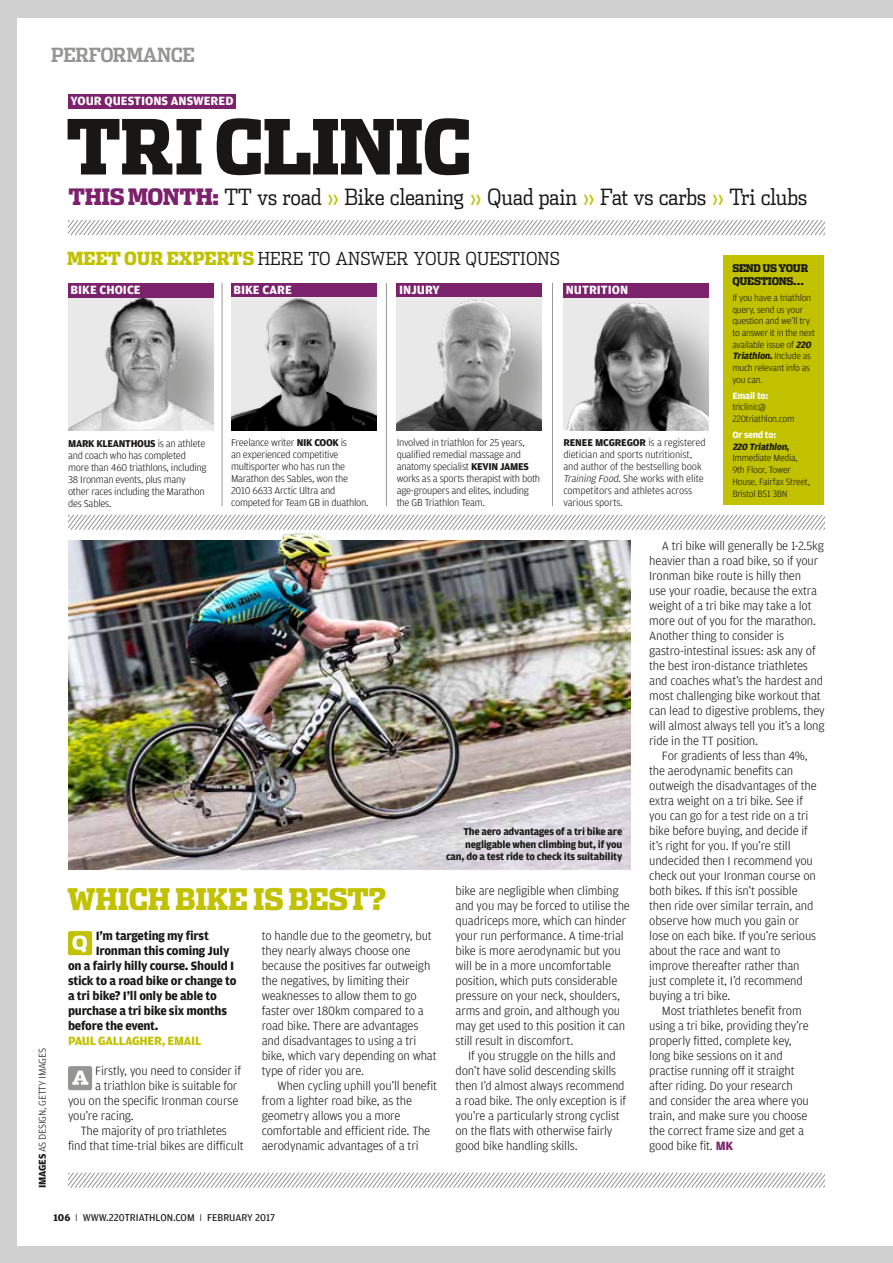
<style>
.page{position:relative;width:893px;height:1263px;background:#fff}
.page>*{position:absolute;margin:0;border:0;box-sizing:border-box;transform-origin:0 0}
.t1{font:900 75.45px "Dispatch Cond";letter-spacing:-.02em;color:#181716}
.t2{font:900 29.55px "Dispatch Cond";letter-spacing:-.015em;color:#c1c100}
.t3{font:300 22.5px "Dispatch Cond";letter-spacing:-.02em;color:#181716}
.t4{font:700 19.5px "Dispatch Cond";letter-spacing:-.02em;color:#959594}
.t5{font:300 18px "Dispatch Cond";color:#181716}
.t6{font:300 12.75px/15px "Amplitude";letter-spacing:-.015em;color:#181716}
.t7{font:700 12.75px "Amplitude";letter-spacing:-.02em;color:#181716}
.t8{font:700 12.75px "Amplitude";color:#fff}
.t9{font:700 12.75px "Amplitude";letter-spacing:-.02em;color:#c1c100}
.t10{font:300 10.5px/12px "Amplitude";letter-spacing:-.025em;color:#181716}
.t11{font:700 10.5px/12.6px "Amplitude";letter-spacing:-.02em;color:#181716;text-align:right}
.t12{font:10.5px "Amplitude";color:#181716}
.t13{font:900 10.5px/12.6px "Dispatch Cond";letter-spacing:-.025em;color:#181716}
.t14{font:300 9.75px/11.7px "Amplitude";letter-spacing:-.025em;color:#181716}
.t15{font:700 9.75px "Amplitude";letter-spacing:-.025em;color:#fff}
.s1{font-weight:900;color:#7c226c}
.s2{color:#c1c100}
.s3{font-weight:700}
.s4{font-weight:900;color:#c1c100}
.s5{font-style:italic}
.s6{font-weight:700;font-style:italic}
.s7{font-weight:700;color:#fff}
.s8{font-weight:700;color:#7c226c}
.s9{font-weight:300}
</style>
<div class="page">
<img style="left:563px;top:298px;width:145px;height:132px">
<img style="left:68px;top:540px;width:563px;height:329px">
<div style="left:0;top:0;width:17px;height:1263px;background:#d0cfcf"></div>
<div style="left:0;top:0;width:893px;height:18px;background:#d0cfcf"></div>
<div style="left:0;top:1247px;width:893px;height:16px;background:#d0cfcf"></div>
<div style="left:397px;top:283px;width:145px;height:14px;background:#7c226c"></div>
<div style="left:231px;top:283px;width:145px;height:14px;background:#7c226c"></div>
<img style="left:231px;top:297px;width:145px;height:133px">
<img style="left:68px;top:297px;width:145px;height:133px">
<svg style="left:68px;top:220px;width:757px;height:15px"></svg>
<hr style="left:222px;top:283px;width:1px;height:223px;background:#959594">
<svg style="left:68px;top:515px;width:757px;height:15px"></svg>
<hr style="left:386px;top:283px;width:1px;height:223px;background:#959594">
<hr style="left:552px;top:283px;width:1px;height:223px;background:#959594">
<div style="left:68px;top:283px;width:145px;height:14px;background:#7c226c"></div>
<svg style="left:68px;top:1173px;width:757px;height:15px"></svg>
<div style="left:68px;top:94px;width:168px;height:14px;background:#7c226c"></div>
<div style="left:563px;top:283px;width:145px;height:14px;background:#7c226c"></div>
<div style="left:724px;top:255px;width:100px;height:250px;background:#c1c100"></div>
<img style="left:397px;top:297px;width:145px;height:133px">
<img style="left:279px;top:532px;width:53px;height:22px">
<div style="left:68px;top:931px;width:24px;height:24px;background:#c1c100;border-radius:2px"></div>
<svg style="left:72px;top:935px;width:15px;height:18px"></svg>
<div style="left:68px;top:1066px;width:24px;height:24px;background:#959594;border-radius:2px"></div>
<svg style="left:72px;top:1071px;width:16px;height:14px"></svg>
<h3 class="t4" style="left:51px;top:43px;width:146px">PERFORMANCE</h3>
<p class="t8" style="left:70px;top:94px;width:165px">YOUR QUESTIONS ANSWERED</p>
<h1 class="t1" style="left:66px;top:98px;width:408px">TRI CLINIC</h1>
<h3 class="t3" style="left:69px;top:183px;width:741px"><span class="s1">THIS MONTH:</span> TT vs road <span class="s2">››</span> Bike cleaning <span class="s2">››</span> Quad pain <span class="s2">››</span> Fat vs carbs <span class="s2">››</span> Tri clubs</h3>
<p class="t10" style="left:36px;top:1188px;width:141px;rotate:-90deg"><span class="s3">IMAGES</span> AS DESIGN, GETTY IMAGES</p>
<h3 class="t5" style="left:67px;top:248px;width:494px"><span class="s4">MEET OUR EXPERTS</span> HERE TO ANSWER YOUR QUESTIONS</h3>
<p class="t8" style="left:70px;top:283px;width:72px">BIKE CHOICE</p>
<p class="t8" style="left:233px;top:283px;width:60px">BIKE CARE</p>
<p class="t8" style="left:399px;top:283px;width:42px">INJURY</p>
<p class="t8" style="left:566px;top:283px;width:64px">NUTRITION</p>
<p class="t10" style="left:68px;top:438px;width:140px"><span class="s3">MARK KLEANTHOUS</span> is an athlete and coach who has completed more than 460 triathlons, including<br>38 Ironman events, plus many other races including the Marathon des Sables.</p>
<p class="t10" style="left:231px;top:437px;width:139px">Freelance writer <span class="s3">NIK COOK</span> is<br>an experienced competitive multisporter who has run the<br>Marathon des Sables, won the<br>2010 6633 Arctic Ultra and competed for Team GB in duathlon.</p>
<p class="t10" style="left:397px;top:437px;width:145px">Involved in triathlon for 25 years, qualified remedial massage and anatomy specialist <span class="s3">KEVIN JAMES </span>works as a sports therapist with both age-groupers and elites, including the GB Triathlon Team.</p>
<p class="t10" style="left:563px;top:437px;width:144px"><span class="s3">RENEE MCGREGOR</span> is a registered dietician and sports nutritionist, and author of the bestselling book<br><span class="s5">Training Food</span>. She works with elite competitors and athletes across various sports.</p>
<p class="t13" style="left:732px;top:262px;width:77px">SEND US YOUR<br>QUESTIONS…</p>
<p class="t14" style="left:732px;top:292px;width:84px">If you have a triathlon query, send us your question and we’ll try to answer it in the next available issue of <span class="s6">220<br>Triathlon</span><span class="s3">.</span> I n c l u d e a s much relevant info as you can.</p>
<p class="t15" style="left:732px;top:390px;width:38px">Email to:</p>
<p class="t14" style="left:732px;top:401px;width:64px">triclinic@<br>220triathlon.com</p>
<p class="t14" style="left:732px;top:429px;width:79px"><span class="s7">Or send to:<br></span><span class="s6">220 Triathlon</span><span class="s3">,<br></span>Immediate Media,<br>9th Floor, Tower<br>House, Fairfax Street,<br>Bristol BS1 3BN</p>
<h2 class="t2" style="left:67px;top:879px;width:321px">WHICH BIKE IS BEST?</h2>
<p class="t7" style="left:96px;top:929px;width:115px">I’m targeting my first</p>
<p class="t7" style="left:96px;top:944px;width:135px">Ironman this coming July</p>
<p class="t7" style="left:68px;top:959px;width:168px">on a fairly hilly course. Should I</p>
<p class="t7" style="left:68px;top:974px;width:170px">stick to a road bike or change to</p>
<p class="t7" style="left:68px;top:989px;width:150px">a tri bike? I’ll only be able to</p>
<p class="t7" style="left:68px;top:1004px;width:161px">purchase a tri bike six months</p>
<p class="t7" style="left:68px;top:1019px;width:92px">before the event.</p>
<p class="t9" style="left:68px;top:1034px;width:135px">PAUL GALLAGHER, EMAIL</p>
<p class="t6" style="left:95px;top:1063px;width:147px">Firstly, you need to consider if</p>
<p class="t6" style="left:95px;top:1078px;width:144px">a triathlon bike is suitable for</p>
<p class="t6" style="left:68px;top:1093px;width:172px">you on the specific Ironman course</p>
<p class="t6" style="left:68px;top:1108px;width:67px">you’re racing.</p>
<p class="t6" style="left:81px;top:1123px;width:148px">The majority of pro triathletes</p>
<p class="t6" style="left:68px;top:1138px;width:177px">find that time-trial bikes are difficult</p>
<p class="t6" style="left:262px;top:928px;width:176px">to handle due to the geometry, but they nearly always choose one because the positives far outweigh the negatives, by limiting their weaknesses to allow them to go faster over 180km compared to a road bike. There are advantages and disadvantages to using a tri bike, which vary depending on what type of rider you are.</p>
<p class="t6" style="left:262px;top:1078px;width:177px;text-indent:16px">When cycling uphill you’ll benefit from a lighter road bike, as the geometry allows you a more comfortable and efficient ride. The aerodynamic advantages of a tri</p>
<p class="t11" style="left:446px;top:826px;width:178px">The aero advantages of a tri bike are negligable when climbing but, if you can, do a test ride to check its suitability</p>
<p class="t6" style="left:455px;top:883px;width:176px">bike are negligible when climbing and you may be forced to utilise the quadriceps more, which can hinder your run performance. A time-trial bike is more aerodynamic but you will be in a more uncomfortable position, which puts considerable pressure on your neck, shoulders, arms and groin, and although you may get used to this position it can still result in discomfort.</p>
<p class="t6" style="left:455px;top:1048px;width:172px;text-indent:13px">If you struggle on the hills and don’t have solid descending skills then I’d almost always recommend a road bike. The only exception is if you’re a particularly strong cyclist on the flats with otherwise fairly good bike handling skills.</p>
<p class="t6" style="left:649px;top:538px;width:177px;text-indent:13px">A tri bike will generally be 1-2.5kg heavier than a road bike, so if your Ironman bike route is hilly then<br>use your roadie, because the extra weight of a tri bike may take a lot more out of you for the marathon.<br>Another thing to consider is gastro-intestinal issues: ask any of the best iron-distance triathletes and coaches what’s the hardest and most challenging bike workout that can lead to digestive problems, they will almost always tell you it’s a long ride in the TT position.</p>
<p class="t6" style="left:649px;top:748px;width:169px;text-indent:13px">For gradients of less than 4%, the aerodynamic benefits can outweigh the disadvantages of the extra weight on a tri bike. See if you can go for a test ride on a tri bike before buying, and decide if it’s right for you. If you’re still undecided then I recommend you check out your Ironman course on both bikes. If this isn’t possible then ride over similar terrain, and observe how much you gain or lose on each bike. If you’re serious about the race and want to improve thereafter rather than just complete it, I’d recommend buying a tri bike.</p>
<p class="t6" style="left:649px;top:1003px;width:161px;text-indent:13px">Most triathletes benefit from using a tri bike, providing they’re properly fitted, complete key, long bike sessions on it and practise running off it straight after riding. Do your research and consider the area where you train, and make sure you choose the correct frame size and get a good bike fit. <span class="s8">MK</span></p>
<p class="t12" style="left:54px;top:1212px;width:223px"><span class="s3">106</span> <span class="s9">I</span> WWW.220TRIATHLON.COM <span class="s9">I</span> FEBRUARY 2017</p>
</div>
